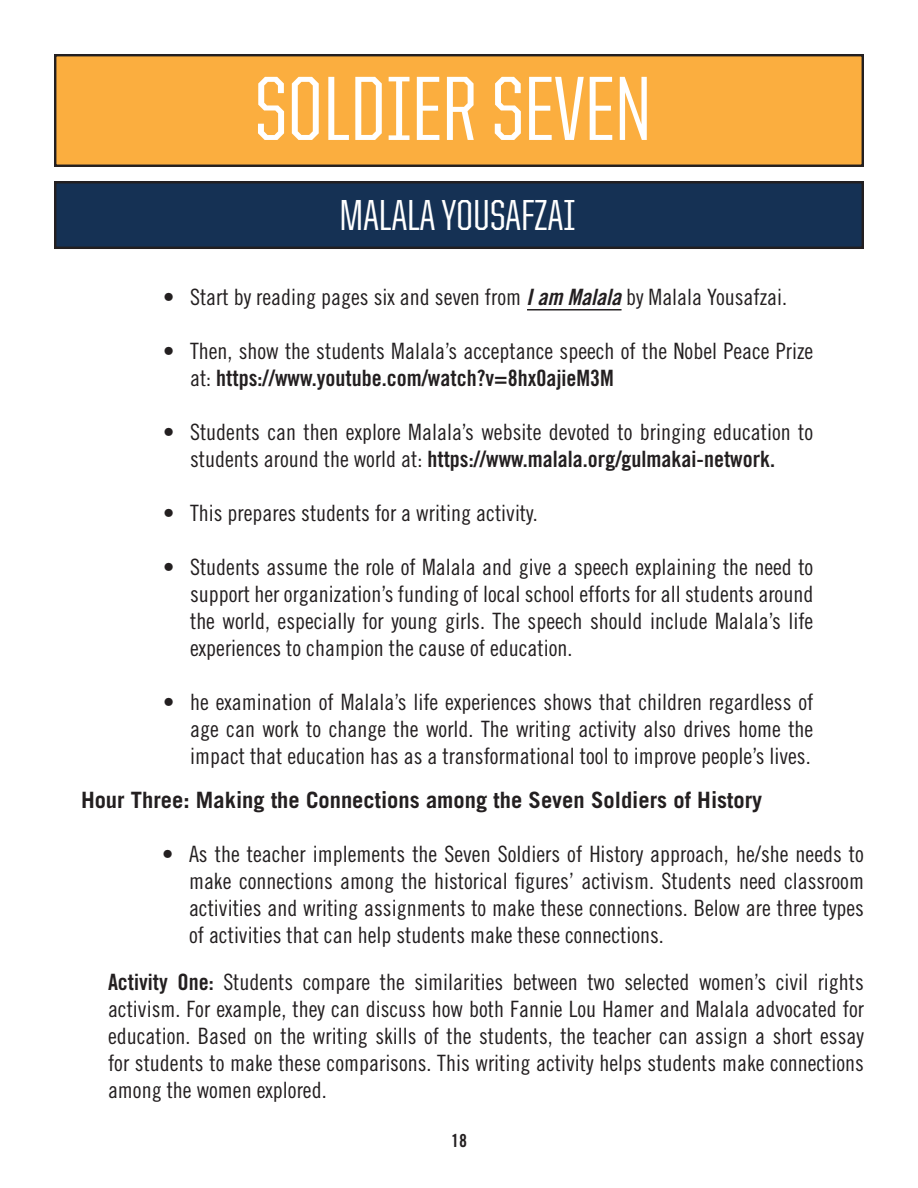
<style>
.page{position:relative;width:918px;height:1188px;background:#fff}
.page>*{position:absolute;margin:0;border:0;box-sizing:border-box;transform-origin:0 0}
.t1{font:500 91.5px "United Sans Cond";color:#fff}
.t2{font:500 43.5px "United Sans Cond";color:#fff}
.t3{font:22.5px/27px "Trade Gothic LT Std Cn 18";color:#231f20;text-align:justify}
.t4{font:700 22.5px "Trade Gothic LT Std";color:#231f20}
.t5{font:18px "Trade Gothic LT Std Bd Cn 20";color:#231f20}
.s1{font-family:"Trade Gothic LT Std Bd Cn 20 Obl"}
.s2{font-family:"Trade Gothic LT Std Bd Cn 20"}
</style>
<div class="page">
<div style="left:54px;top:54px;width:810px;height:113px;background:#fbae3f"></div>
<div style="left:54px;top:54px;width:810px;height:113px;border:2px solid #231f20"></div>
<div style="left:54px;top:181px;width:810px;height:68px;background:#153154"></div>
<div style="left:54px;top:181px;width:810px;height:68px;border:2px solid #231f20"></div>
<hr style="left:527px;top:309px;width:95px;height:1px;background:#231f20">
<p class="t1" style="left:255px;top:62px;width:399px">SOLDIER SEVEN</p>
<p class="t2" style="left:340px;top:193px;width:237px">MALALA YOUSAFZAI</p>
<p class="t3" style="left:163px;top:283px;width:626px">• Start by reading pages six and seven from <span class="s1">I am Malala</span> by Malala Yousafzai.</p>
<p class="t3" style="left:190px;top:337px;width:625px;text-indent:-27px">• Then, show the students Malala’s acceptance speech of the Nobel Peace Prize at: <span class="s2">https://www.youtube.com/watch?v=8hx0ajieM3M</span></p>
<p class="t3" style="left:163px;top:418px;width:652px;text-align:center">• Students can then explore Malala’s website devoted to bringing education to students around the world at: <span class="s2">https://www.malala.org/gulmakai-network.</span></p>
<p class="t3" style="left:163px;top:499px;width:376px">• This prepares students for a writing activity.</p>
<p class="t3" style="left:190px;top:553px;width:625px;text-indent:-27px">• Students assume the role of Malala and give a speech explaining the need to support her organization’s funding of local school efforts for all students around the world, especially for young girls. The speech should include Malala’s life experiences to champion the cause of education.</p>
<p class="t3" style="left:190px;top:688px;width:625px;text-indent:-27px">• he examination of Malala’s life experiences shows that children regardless of age can work to change the world. The writing activity also drives home the impact that education has as a transformational tool to improve people’s lives.</p>
<p class="t4" style="left:81px;top:787px;width:683px">Hour Three: Making the Connections among the Seven Soldiers of History</p>
<p class="t3" style="left:189px;top:841px;width:677px;text-indent:-27px">• As the teacher implements the Seven Soldiers of History approach, he/she needs to make connections among the historical figures’ activism. Students need classroom activities and writing assignments to make these connections. Below are three types of activities that can help students make these connections.</p>
<p class="t3" style="left:108px;top:969px;width:758px"><span class="s2">Activity One:</span> Students compare the similarities between two selected women’s civil rights activism. For example, they can discuss how both Fannie Lou Hamer and Malala advocated for education. Based on the writing skills of the students, the teacher can assign a short essay for students to make these comparisons. This writing activity helps students make connections among the women explored.</p>
<p class="t5" style="left:451px;top:1130px;width:17px">18</p>
</div>
